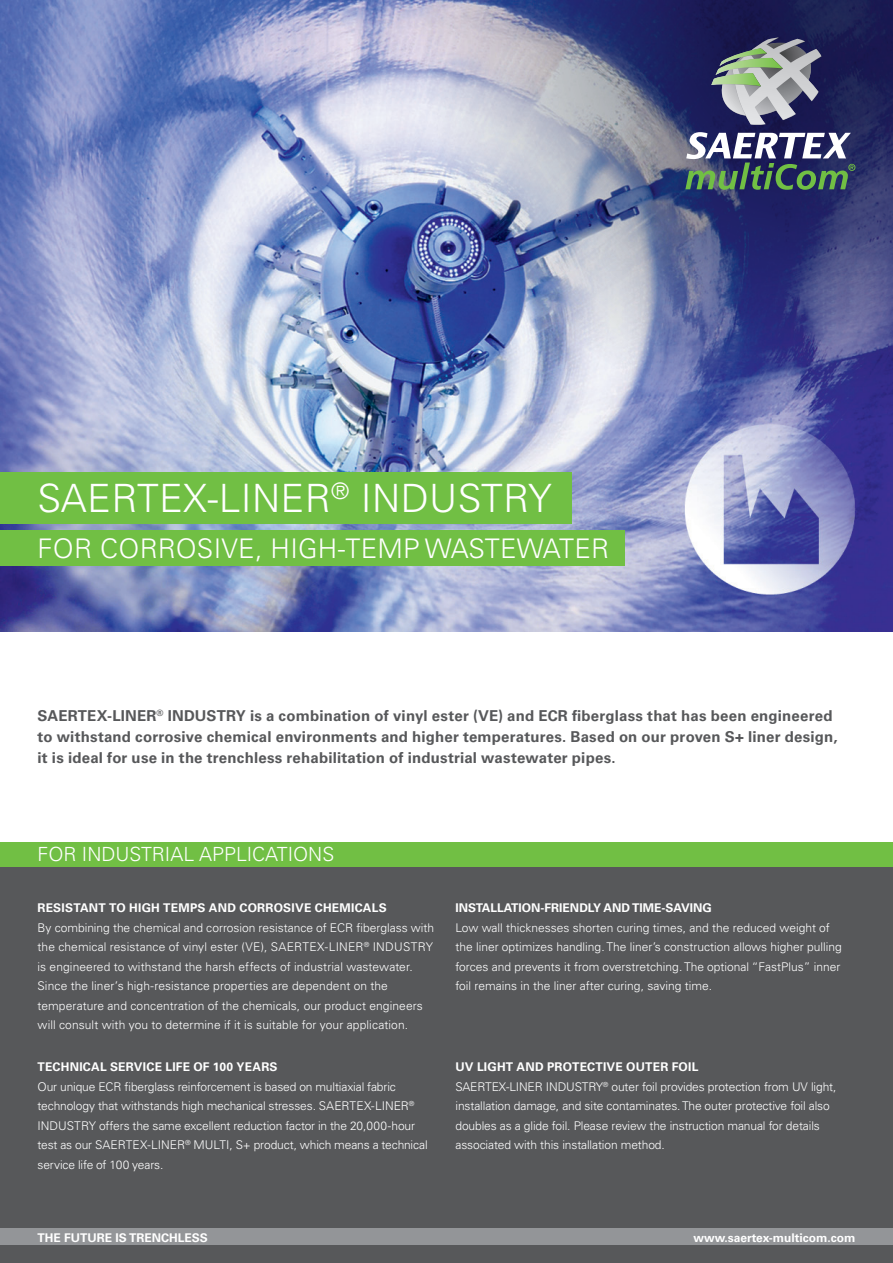
<style>
.page{position:relative;width:893px;height:1263px;background:#fff}
.page>*{position:absolute;margin:0;border:0;box-sizing:border-box;transform-origin:0 0}
.t1{font:300 39px "Univers LT Pro 45";letter-spacing:.01em;color:#fff}
.t2{font:300 27px "Univers LT Pro 45";letter-spacing:.01em;color:#fff}
.t3{font:300 19.5px "Univers LT Pro 45";color:#fff}
.t4{font:700 15px/21px "Univers LT Pro 65";letter-spacing:.015em;color:#57585a}
.t5{font:300 12px/19.5px "Univers LT Pro 45";color:#fff}
.t6{font:700 12px "Univers LT Pro 65";letter-spacing:.015em;color:#fff}
</style>
<div class="page">
<div style="left:0;top:866px;width:893px;height:363px;background:#57585a"></div>
<img style="left:0;top:0;width:893px;height:631px">
<img style="left:421px;top:0;width:472px;height:421px">
<div style="left:0;top:1229px;width:893px;height:17px;background:#939598"></div>
<div style="left:0;top:1246px;width:893px;height:17px;background:#57585a"></div>
<div style="left:0;top:842px;width:893px;height:24px;background:#71bf44"></div>
<div style="left:0;top:472px;width:571px;height:52px;background:#71bf44"></div>
<div style="left:0;top:530px;width:624px;height:36px;background:#71bf44"></div>
<svg style="left:685px;top:132px;width:170px;height:58px"></svg>
<svg style="left:711px;top:38px;width:110px;height:87px;background:#777d8a"></svg>
<h1 class="t1" style="left:38px;top:474px;width:516px">SAERTEX-LINER<sup>®</sup> INDUSTRY</h1>
<h2 class="t2" style="left:38px;top:531px;width:573px">FOR CORROSIVE, HIGH-TEMP WASTEWATER</h2>
<p class="t4" style="left:38px;top:705px;width:801px">SAERTEX-LINER<sup>®</sup> INDUSTRY is a combination of vinyl ester (VE) and ECR fiberglass that has been engineered to withstand corrosive chemical environments and higher temperatures. Based on our proven S+ liner design, it is ideal for use in the trenchless rehabilitation of industrial wastewater pipes.</p>
<h3 class="t3" style="left:38px;top:842px;width:298px">FOR INDUSTRIAL APPLICATIONS</h3>
<p class="t6" style="left:38px;top:901px;width:351px">RESISTANT TO HIGH TEMPS AND CORROSIVE CHEMICALS</p>
<p class="t5" style="left:38px;top:918px;width:398px">By combining the chemical and corrosion resistance of ECR fiberglass with the chemical resistance of vinyl ester (VE), SAERTEX-LINER<sup>®</sup> INDUSTRY is engineered to withstand the harsh effects of industrial wastewater.<br>Since the liner’s high-resistance properties are dependent on the temperature and concentration of the chemicals, our product engineers will consult with you to determine if it is suitable for your application.</p>
<p class="t6" style="left:38px;top:1060px;width:242px">TECHNICAL SERVICE LIFE OF 100 YEARS</p>
<p class="t5" style="left:37px;top:1077px;width:392px">Our unique ECR fiberglass reinforcement is based on multiaxial fabric technology that withstands high mechanical stresses. SAERTEX-LINER<sup>® </sup>INDUSTRY offers the same excellent reduction factor in the 20,000-hour test as our SAERTEX-LINER<sup>®</sup> MULTI, S+ product, which means a technical service life of 100 years.</p>
<p class="t6" style="left:455px;top:901px;width:258px">INSTALLATION-FRIENDLY AND TIME-SAVING</p>
<p class="t5" style="left:455px;top:918px;width:388px">Low wall thicknesses shorten curing times, and the reduced weight of the liner optimizes handling. The liner’s construction allows higher pulling forces and prevents it from overstretching. The optional “FastPlus” inner foil remains in the liner after curing, saving time.</p>
<p class="t6" style="left:455px;top:1060px;width:244px">UV LIGHT AND PROTECTIVE OUTER FOIL</p>
<p class="t5" style="left:455px;top:1077px;width:382px">SAERTEX-LINER INDUSTRY<sup>®</sup> outer foil provides protection from UV light, installation damage, and site contaminates. The outer protective foil also doubles as a glide foil. Please review the instruction manual for details associated with this installation method.</p>
<p class="t6" style="left:37px;top:1230px;width:172px">THE FUTURE IS TRENCHLESS</p>
<p class="t6" style="left:693px;top:1230px;width:163px">www.saertex-multicom.com</p>
</div>
